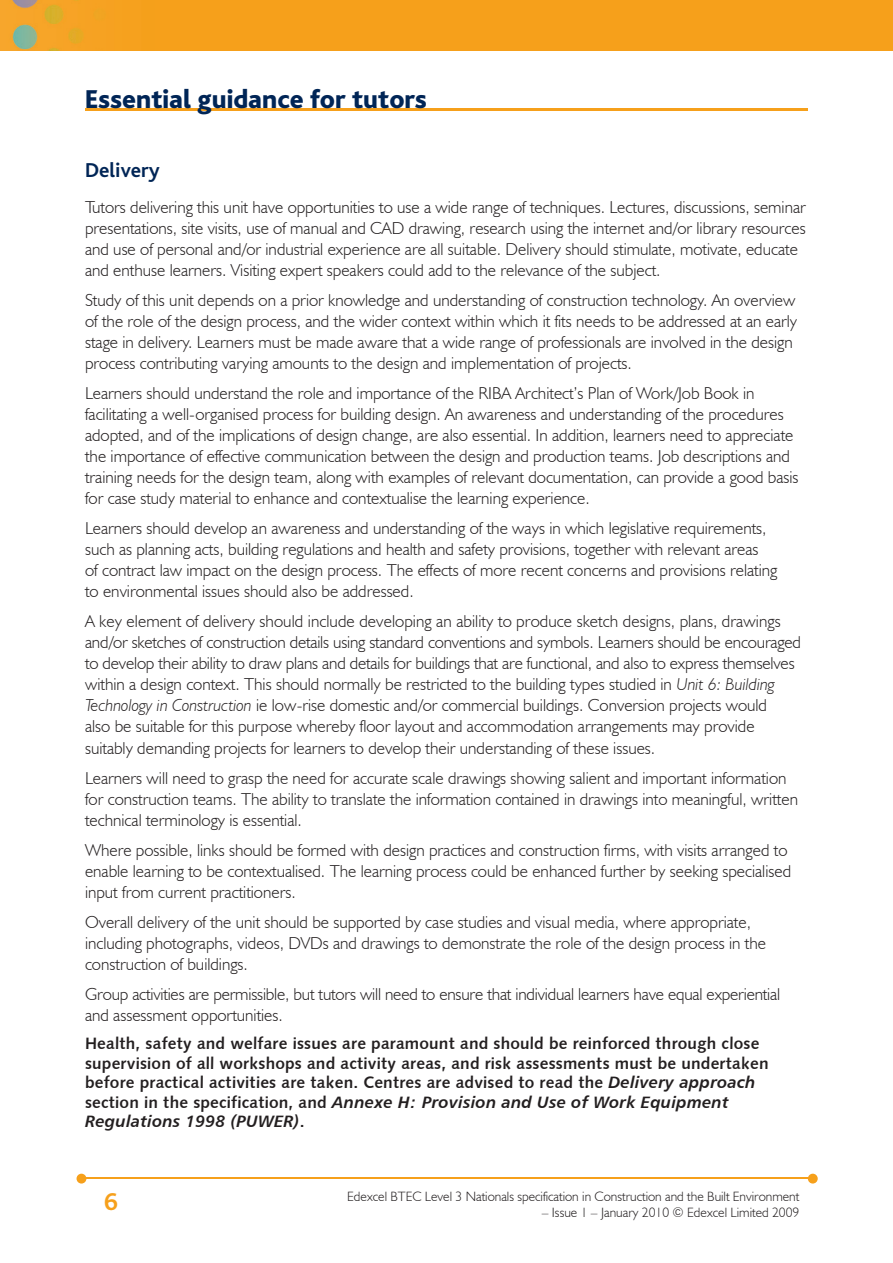
<style>
.page{position:relative;width:893px;height:1263px;background:#fff}
.page>*{position:absolute;margin:0;border:0;box-sizing:border-box;transform-origin:0 0}
.t1{font:800 27px "Bliss";color:#002556}
.t2{font:700 25.5px "Bliss";color:#f6a01b}
.t3{font:700 21px "Bliss";color:#002556}
.t4{font:300 17.25px/21px "Humanist 521 BT";color:#231f20}
.t5{font:16.5px/19.5px "Humanist 531 BT Bold A";letter-spacing:.01em;color:#231f20}
.t6{font:16.5px/19.5px "Humanist 777 BT Bold Italic B";letter-spacing:.01em;color:#231f20}
.t7{font:300 13.5px "Humanist 521 BT";color:#231f20}
.s1{font-style:italic}
.s2{font-family:"Humanist 777 BT Bold Italic B"}
.s3{font-family:"Humanist 531 BT Bold A"}
</style>
<div class="page">
<img style="left:0;top:0;width:893px;height:51px">
<hr style="left:82px;top:1178px;width:728px;height:1px;background:#f6a01b">
<svg style="left:808px;top:1174px;width:10px;height:9px"></svg>
<svg style="left:77px;top:1174px;width:9px;height:9px"></svg>
<hr style="left:85px;top:108px;width:723px;height:2px;background:#f6a01b">
<h1 class="t1" style="left:85px;top:85px;width:344px">Essential guidance for tutors</h1>
<p class="t3" style="left:85px;top:160px;width:76px">Delivery</p>
<p class="t4" style="left:85px;top:197px;width:722px">Tutors delivering this unit have opportunities to use a wide range of techniques. Lectures, discussions, seminar presentations, site visits, use of manual and CAD drawing, research using the internet and/or library resources and use of personal and/or industrial experience are all suitable. Delivery should stimulate, motivate, educate and enthuse learners. Visiting expert speakers could add to the relevance of the subject.</p>
<p class="t4" style="left:85px;top:290px;width:714px">Study of this unit depends on a prior knowledge and understanding of construction technology. An overview of the role of the design process, and the wider context within which it fits needs to be addressed at an early stage in delivery. Learners must be made aware that a wide range of professionals are involved in the design process contributing varying amounts to the design and implementation of projects.</p>
<p class="t4" style="left:85px;top:383px;width:715px">Learners should understand the role and importance of the RIBA Architect’s Plan of Work/Job Book in facilitating a well-organised process for building design. An awareness and understanding of the procedures adopted, and of the implications of design change, are also essential. In addition, learners need to appreciate the importance of effective communication between the design and production teams. Job descriptions and training needs for the design team, along with examples of relevant documentation, can provide a good basis for case study material to enhance and contextualise the learning experience.</p>
<p class="t4" style="left:85px;top:518px;width:694px">Learners should develop an awareness and understanding of the ways in which legislative requirements, such as planning acts, building regulations and health and safety provisions, together with relevant areas<br>of contract law impact on the design process. The effects of more recent concerns and provisions relating to environmental issues should also be addressed.</p>
<p class="t4" style="left:85px;top:611px;width:717px">A key element of delivery should include developing an ability to produce sketch designs, plans, drawings and/or sketches of construction details using standard conventions and symbols. Learners should be encouraged to develop their ability to draw plans and details for buildings that are functional, and also to express themselves within a design context. This should normally be restricted to the building types studied in <span class="s1">Unit 6: Building Technology in Construction</span> ie low-rise domestic and/or commercial buildings. Conversion projects would<br>also be suitable for this purpose whereby floor layout and accommodation arrangements may provide suitably demanding projects for learners to develop their understanding of these issues.</p>
<p class="t4" style="left:85px;top:767px;width:714px">Learners will need to grasp the need for accurate scale drawings showing salient and important information for construction teams. The ability to translate the information contained in drawings into meaningful, written technical terminology is essential.</p>
<p class="t4" style="left:85px;top:839px;width:708px">Where possible, links should be formed with design practices and construction firms, with visits arranged to enable learning to be contextualised. The learning process could be enhanced further by seeking specialised input from current practitioners.</p>
<p class="t4" style="left:85px;top:911px;width:683px">Overall delivery of the unit should be supported by case studies and visual media, where appropriate, including photographs, videos, DVDs and drawings to demonstrate the role of the design process in the construction of buildings.</p>
<p class="t4" style="left:85px;top:983px;width:697px">Group activities are permissible, but tutors will need to ensure that individual learners have equal experiential and assessment opportunities.</p>
<p class="t5" style="left:85px;top:1033px;width:685px">Health, safety and welfare issues are paramount and should be reinforced through close supervision of all workshops and activity areas, and risk assessments must be undertaken before practical activities are taken. Centres are advised to read the <span class="s2">Delivery approach</span></p>
<p class="t6" style="left:85px;top:1091px;width:645px"><span class="s3">section in the specification, and</span> Annexe H: Provision and Use of Work Equipment<br>Regulations 1998 (PUWER)<span class="s3">.</span></p>
<h2 class="t2" style="left:104px;top:1189px;width:15px">6</h2>
<p class="t7" style="left:347px;top:1188px;width:454px">Edexcel BTEC Level 3 Nationals specification in Construction and the Built Environment</p>
<p class="t7" style="left:542px;top:1204px;width:259px">– Issue 1 – January 2010 © Edexcel Limited 2009</p>
</div>
